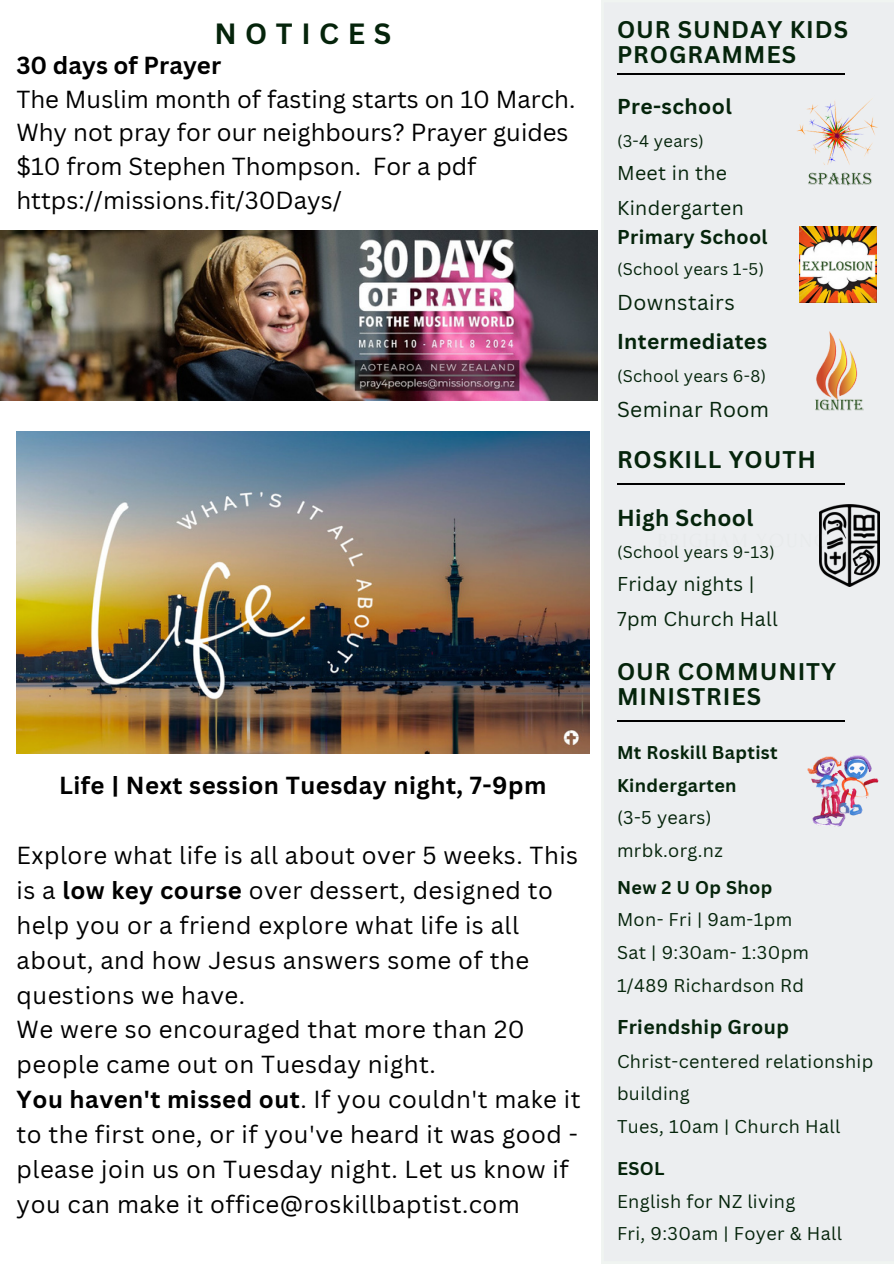
<style>
.page{position:relative;width:894px;height:1264px;background:#fff}
.page>*{position:absolute;margin:0;border:0;box-sizing:border-box;transform-origin:0 0}
.t1{font:700 28.5px "Canva Sans";letter-spacing:.3em;color:#05240b}
.t2{font:24px/34.8px "Canva Sans";letter-spacing:.02em;color:#000}
.t3{font:24px/33.8px "Canva Sans";color:#000}
.t4{font:700 24px "Canva Sans";letter-spacing:.02em;color:#000}
.t5{font:700 23.4px/24.8px "Canva Sans";letter-spacing:.04em;color:#05240b}
.t6{font:700 22.5px "Canva Sans";letter-spacing:.02em;color:#05240b}
.t7{font:700 21px "Canva Sans";letter-spacing:.02em;color:#05240b}
.t8{font:21px "Canva Sans";letter-spacing:.02em;color:#05240b}
.t9{font:19.5px/34.8px "Canva Sans";letter-spacing:.02em;color:#05240b}
.t10{font:700 19.5px "Canva Sans";letter-spacing:.02em;color:#05240b}
.t11{font:18px/32.7px "Canva Sans";letter-spacing:.02em;color:#05240b}
.t12{font:700 18px/32.7px "Canva Sans";letter-spacing:.02em;color:#05240b}
.t13{font:16.5px "Canva Sans";letter-spacing:.02em;color:#05240b}
.s1{font-weight:700}
.s2{font-weight:400}
</style>
<div class="page">
<div style="left:601px;top:0;width:292px;height:1263px;background:#eceef0"></div>
<img style="left:796px;top:330px;width:83px;height:88px">
<hr style="left:616px;top:73px;width:228px;height:2px;background:#000">
<hr style="left:616px;top:483px;width:228px;height:1px;background:#000">
<img style="left:819px;top:505px;width:59px;height:82px">
<img style="left:796px;top:95px;width:82px;height:90px">
<img style="left:799px;top:226px;width:77px;height:77px">
<hr style="left:616px;top:720px;width:228px;height:1px;background:#000">
<img style="left:803px;top:753px;width:81px;height:78px">
<img style="left:16px;top:431px;width:573px;height:322px">
<img style="left:0;top:231px;width:597px;height:170px">
<p class="t1" style="left:214px;top:13px;width:178px">NOTICES</p>
<h6 class="t3" style="left:16px;top:48px;width:560px"><span class="s1">30 days of Prayer<br></span>The Muslim month of fasting starts on 10 March.<br>Why not pray for our neighbours? Prayer guides $10 from Stephen Thompson. For a pdf https://missions.fit/30Days/</h6>
<h6 class="t4" style="left:59px;top:768px;width:489px">Life | Next session Tuesday night, 7-9pm</h6>
<h6 class="t2" style="left:17px;top:837px;width:565px">Explore what life is all about over 5 weeks. This is a <span class="s1">low key course</span> over dessert, designed to help you or a friend explore what life is all about, and how Jesus answers some of the questions we have.<br>We were so encouraged that more than 20 people came out on Tuesday night.<br><span class="s1">You haven't missed out</span>. If you couldn't make it to the first one, or if you've heard it was good - please join us on Tuesday night. Let us know if you can make it office@roskillbaptist.com</h6>
<p class="t5" style="left:616px;top:17px;width:232px">OUR SUNDAY KIDS<br>PROGRAMMES</p>
<p class="t7" style="left:616px;top:92px;width:116px">Pre-school</p>
<p class="t13" style="left:616px;top:129px;width:88px">(3-4 years)</p>
<p class="t9" style="left:616px;top:155px;width:128px">Meet in the<br>Kindergarten</p>
<p class="t10" style="left:616px;top:223px;width:152px">Primary School</p>
<h2 class="t13" style="left:616px;top:257px;width:148px">(School years 1-5)</h2>
<h6 class="t8" style="left:616px;top:288px;width:119px">Downstairs</h6>
<p class="t7" style="left:616px;top:327px;width:151px">Intermediates</p>
<p class="t13" style="left:616px;top:364px;width:150px">(School years 6-8)</p>
<p class="t8" style="left:616px;top:394px;width:154px">Seminar Room</p>
<p class="t5" style="left:616px;top:446px;width:200px">ROSKILL YOUTH</p>
<p class="t6" style="left:616px;top:502px;width:138px">High School</p>
<p class="t13" style="left:616px;top:541px;width:159px">(School years 9-13)</p>
<p class="t9" style="left:616px;top:566px;width:162px">Friday nights |<br>7pm Church Hall</p>
<p class="t5" style="left:616px;top:658px;width:220px">OUR COMMUNITY<br>MINISTRIES</p>
<h5 class="t12" style="left:616px;top:735px;width:162px">Mt Roskill Baptist<br>Kindergarten<br><span class="s2">(3-5 years) mrbk.org.nz</span></h5>
<h2 class="t11" style="left:616px;top:870px;width:193px"><span class="s1">New 2 U Op Shop<br></span>Mon- Fri | 9am-1pm<br>Sat | 9:30am- 1:30pm<br>1/489 Richardson Rd</h2>
<h6 class="t10" style="left:616px;top:1013px;width:173px">Friendship Group</h6>
<h6 class="t11" style="left:616px;top:1044px;width:258px">Christ-centered relationship building<br>Tues, 10am | Church Hall</h6>
<p class="t11" style="left:616px;top:1151px;width:226px"><span class="s1">ESOL<br></span>English for NZ living<br>Fri, 9:30am | Foyer &amp; Hall</p>
</div>
